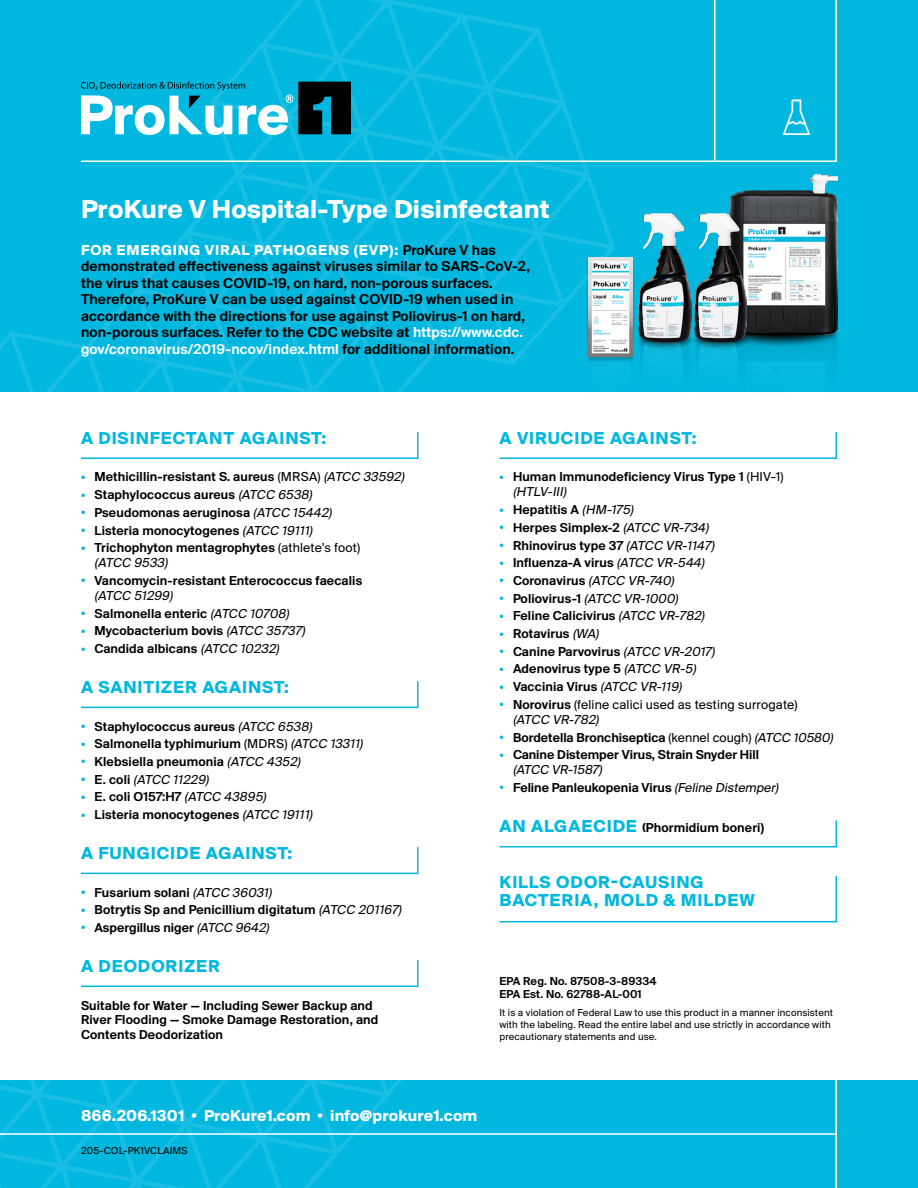
<style>
.page{position:relative;width:918px;height:1188px;background:#fff}
.page>*{position:absolute;margin:0;border:0;box-sizing:border-box;transform-origin:0 0}
.t1{font:700 27px "Suisse BP Intl";letter-spacing:.01em;color:#fff}
.t2{font:700 18px/18px "Suisse BP Intl";letter-spacing:.05em;color:#00b8df}
.t3{font:700 16.5px "Suisse BP Intl";letter-spacing:.01em;color:#fff}
.t4{font:15px/16.5px "Suisse BP Intl Antique";letter-spacing:.01em;color:#000}
.t5{font:700 15px "Suisse BP Intl";letter-spacing:.05em;color:#fff}
.t6{font:13.5px/15px "Suisse BP Intl Antique";letter-spacing:.01em;color:#000}
.t7{font:italic 13.5px "Suisse BP Intl";color:#000}
.t8{font:13.5px/15px "Suisse BP Intl";letter-spacing:.01em;color:#000}
.t9{font:12px/13.5px "Suisse BP Intl Antique";letter-spacing:.01em;color:#000}
.t10{font:10.5px/12px "Suisse BP Intl";letter-spacing:.01em;color:#000}
.s1{font-family:"Suisse BP Intl Antique";font-weight:400;color:#000}
.s2{color:#fff}
.s3{font-family:"Suisse BP Intl";font-weight:700;font-size:10.5px;color:#00b8df}
.s4{font-family:"Suisse BP Intl"}
.s5{font-family:"Suisse BP Intl";font-style:italic}
.s6{font-weight:700;font-style:normal;font-size:10.5px;color:#00b8df}
.s7{font-family:"Suisse BP Intl Antique";font-style:normal}
.s8{font-weight:700;font-size:10.5px;color:#00b8df}
.s9{font-family:"Suisse BP Intl Antique"}
.s10{font-style:italic}
.s11{font-family:"Suisse BP Intl";font-weight:700;font-size:18px;color:#00b8df}
.s12{font-size:13.5px}
</style>
<div class="page">
<div style="left:0;top:0;width:918px;height:392px;background:#00b8df"></div>
<svg style="left:0;top:163px;width:615px;height:229px"></svg>
<div style="left:0;top:1080px;width:918px;height:108px;background:#00b8df"></div>
<svg style="left:0;top:1080px;width:402px;height:108px"></svg>
<div style="left:587px;top:258px;width:49px;height:86px;background:#000;opacity:.2"></div>
<svg style="left:723px;top:321px;width:117px;height:28px"></svg>
<img style="left:729px;top:176px;width:108px;height:159px">
<div style="left:587px;top:276px;width:49px;height:86px;background:#000;opacity:.2"></div>
<img style="left:589px;top:276px;width:44px;height:116px">
<svg style="left:691px;top:330px;width:59px;height:22px"></svg>
<img style="left:694px;top:215px;width:53px;height:123px">
<div style="left:636px;top:330px;width:59px;height:22px;background:#00afd5;border-radius:50%"></div>
<img style="left:639px;top:215px;width:52px;height:123px">
<img style="left:694px;top:338px;width:53px;height:48px">
<img style="left:639px;top:338px;width:52px;height:23px">
<hr style="left:836px;top:1066px;width:1px;height:122px;background:#fff">
<hr style="left:0;top:1133px;width:837px;height:2px;background:#fff">
<svg style="left:81px;top:0;width:633px;height:163px"></svg>
<svg style="left:714px;top:0;width:123px;height:162px"></svg>
<svg style="left:81px;top:432px;width:338px;height:27px"></svg>
<svg style="left:499px;top:432px;width:338px;height:27px"></svg>
<svg style="left:81px;top:681px;width:338px;height:28px"></svg>
<svg style="left:499px;top:876px;width:338px;height:47px"></svg>
<svg style="left:81px;top:847px;width:338px;height:28px"></svg>
<svg style="left:499px;top:820px;width:338px;height:28px"></svg>
<svg style="left:81px;top:960px;width:338px;height:27px"></svg>
<h1 class="t1" style="left:81px;top:193px;width:470px">ProKure V Hospital-Type Disinfectant</h1>
<p class="t5" style="left:81px;top:241px;width:416px">FOR EMERGING VIRAL PATHOGENS (EVP): <span class="s1">ProKure V has</span></p>
<p class="t4" style="left:81px;top:258px;width:451px">demonstrated effectiveness against viruses similar to SARS-CoV-2, the virus that causes COVID-19, on hard, non-porous surfaces.<br>Therefore, ProKure V can be used against COVID-19 when used in accordance with the directions for use against Poliovirus-1 on hard, non-porous surfaces. Refer to the CDC website at <span class="s2">https://www.cdc. gov/coronavirus/2019-ncov/index.html</span> for additional information.</p>
<h2 class="t2" style="left:81px;top:429px;width:247px">A DISINFECTANT AGAINST:</h2>
<p class="t6" style="left:81px;top:469px;width:325px"><span class="s3">•</span> Methicillin-resistant S. aureus <span class="s4">(MRSA)</span> <span class="s5">(ATCC 33592)</span></p>
<p class="t6" style="left:81px;top:487px;width:232px"><span class="s3">•</span> Staphylococcus aureus <span class="s5">(ATCC 6538)</span></p>
<p class="t6" style="left:81px;top:505px;width:252px"><span class="s3">•</span> Pseudomonas aeruginosa <span class="s5">(ATCC 15442)</span></p>
<p class="t6" style="left:81px;top:522px;width:233px"><span class="s3">•</span> Listeria monocytogenes <span class="s5">(ATCC 19111)</span></p>
<p class="t6" style="left:81px;top:540px;width:281px"><span class="s3">•</span> Trichophyton mentagrophytes <span class="s4">(athlete’s foot)</span></p>
<p class="t7" style="left:94px;top:555px;width:74px">(ATCC 9533)</p>
<p class="t6" style="left:81px;top:573px;width:283px"><span class="s3">•</span> Vancomycin-resistant Enterococcus faecalis</p>
<p class="t7" style="left:94px;top:588px;width:80px">(ATCC 51299)</p>
<p class="t6" style="left:81px;top:605px;width:210px"><span class="s3">•</span> Salmonella enteric <span class="s5">(ATCC 10708)</span></p>
<p class="t6" style="left:81px;top:623px;width:225px"><span class="s3">•</span> Mycobacterium bovis <span class="s5">(ATCC 35737)</span></p>
<p class="t6" style="left:81px;top:641px;width:200px"><span class="s3">•</span> Candida albicans <span class="s5">(ATCC 10232)</span></p>
<h2 class="t2" style="left:81px;top:678px;width:209px">A SANITIZER AGAINST:</h2>
<p class="t6" style="left:81px;top:718px;width:232px"><span class="s3">•</span> Staphylococcus aureus <span class="s5">(ATCC 6538)</span></p>
<p class="t6" style="left:81px;top:736px;width:283px"><span class="s3">•</span> Salmonella typhimurium <span class="s4">(MDRS)</span> <span class="s5">(ATCC 13311)</span></p>
<p class="t6" style="left:81px;top:754px;width:221px"><span class="s3">•</span> Klebsiella pneumonia <span class="s5">(ATCC 4352)</span></p>
<p class="t7" style="left:81px;top:771px;width:129px"><span class="s6">•</span> <span class="s7">E . c o l i</span> (ATCC 11229)</p>
<p class="t6" style="left:81px;top:789px;width:186px"><span class="s3">•</span> E. coli O157:H7 <span class="s5">(ATCC 43895)</span></p>
<p class="t6" style="left:81px;top:807px;width:233px"><span class="s3">•</span> Listeria monocytogenes <span class="s5">(ATCC 19111)</span></p>
<h2 class="t2" style="left:81px;top:844px;width:213px">A FUNGICIDE AGAINST:</h2>
<p class="t6" style="left:81px;top:884px;width:192px"><span class="s3">•</span> Fusarium solani <span class="s5">(ATCC 36031)</span></p>
<p class="t6" style="left:81px;top:902px;width:322px"><span class="s3">•</span> Botrytis Sp and Penicillium digitatum <span class="s5">(ATCC 201167)</span></p>
<p class="t6" style="left:81px;top:920px;width:189px"><span class="s3">•</span> Aspergillus niger <span class="s5">(ATCC 9642)</span></p>
<h2 class="t2" style="left:81px;top:957px;width:141px">A DEODORIZER</h2>
<p class="t6" style="left:81px;top:997px;width:299px">Suitable for Water — Including Sewer Backup and<br>River Flooding — Smoke Damage Restoration, and<br>Contents Deodorization</p>
<h2 class="t2" style="left:500px;top:429px;width:199px">A VIRUCIDE AGAINST:</h2>
<p class="t6" style="left:500px;top:469px;width:286px"><span class="s3">•</span> Human Immunodeficiency Virus Type 1 <span class="s4">(HIV-1)</span></p>
<p class="t7" style="left:513px;top:484px;width:55px">(HTLV-III)</p>
<p class="t6" style="left:500px;top:502px;width:135px"><span class="s3">•</span> Hepatitis A <span class="s5">(HM-175)</span></p>
<p class="t6" style="left:500px;top:520px;width:211px"><span class="s3">•</span> Herpes Simplex-2 <span class="s5">(ATCC VR-734)</span></p>
<p class="t6" style="left:500px;top:537px;width:216px"><span class="s3">•</span> Rhinovirus type 37 <span class="s5">(ATCC VR-1147)</span></p>
<p class="t6" style="left:500px;top:555px;width:206px"><span class="s3">•</span> Influenza-A virus <span class="s5">(ATCC VR-544)</span></p>
<p class="t7" style="left:500px;top:573px;width:176px"><span class="s6">•</span> <span class="s7">Coronavirus</span> (ATCC VR-740)</p>
<p class="t7" style="left:500px;top:590px;width:180px"><span class="s6">•</span> <span class="s7">Poliovirus-1</span> (ATCC VR-1000)</p>
<p class="t6" style="left:500px;top:608px;width:206px"><span class="s3">•</span> Feline Calicivirus <span class="s5">(ATCC VR-782)</span></p>
<p class="t6" style="left:500px;top:626px;width:101px"><span class="s3">•</span> Rotavirus <span class="s5">(WA)</span></p>
<p class="t6" style="left:500px;top:644px;width:217px"><span class="s3">•</span> Canine Parvovirus <span class="s5">(ATCC VR-2017)</span></p>
<p class="t6" style="left:500px;top:661px;width:198px"><span class="s3">•</span> Adenovirus type 5 <span class="s5">(ATCC VR-5)</span></p>
<p class="t6" style="left:500px;top:679px;width:184px"><span class="s3">•</span> Vaccinia Virus <span class="s5">(ATCC VR-119)</span></p>
<p class="t8" style="left:513px;top:697px;width:286px;text-indent:-14px"><span class="s8">•</span> <span class="s9">Norovirus</span> (feline calici used as testing surrogate) <span class="s10">(ATCC VR-782)</span></p>
<p class="t6" style="left:500px;top:729px;width:335px"><span class="s3">•</span> Bordetella Bronchiseptica <span class="s4">(kennel cough)</span> <span class="s5">(ATCC 10580)</span></p>
<p class="t6" style="left:500px;top:747px;width:261px"><span class="s3">•</span> Canine Distemper Virus, Strain Snyder Hill</p>
<p class="t7" style="left:513px;top:762px;width:90px">(ATCC VR-1587)</p>
<p class="t6" style="left:500px;top:780px;width:280px"><span class="s3">•</span> Feline Panleukopenia Virus <span class="s5">(Feline Distemper)</span></p>
<p class="t6" style="left:500px;top:820px;width:266px"><span class="s11">AN ALGAECIDE</span> (Phormidium boneri)</p>
<h2 class="t2" style="left:500px;top:873px;width:257px">KILLS ODOR-CAUSING<br>BACTERIA, MOLD &amp; MILDEW</h2>
<p class="t9" style="left:500px;top:974px;width:159px">EPA Reg. No. 87508-3-89334<br>EPA Est. No. 62788-AL-001</p>
<p class="t10" style="left:500px;top:1006px;width:335px">It is a violation of Federal Law to use this product in a manner inconsistent with the labeling. Read the entire label and use strictly in accordance with precautionary statements and use.</p>
<p class="t3" style="left:81px;top:1105px;width:398px">866.206.1301 <span class="s12">•</span> ProKure1.com <span class="s12">•</span> info@prokure1.com</p>
<p class="t10" style="left:81px;top:1145px;width:108px">205-COL-PK1VCLAIMS</p>
</div>
